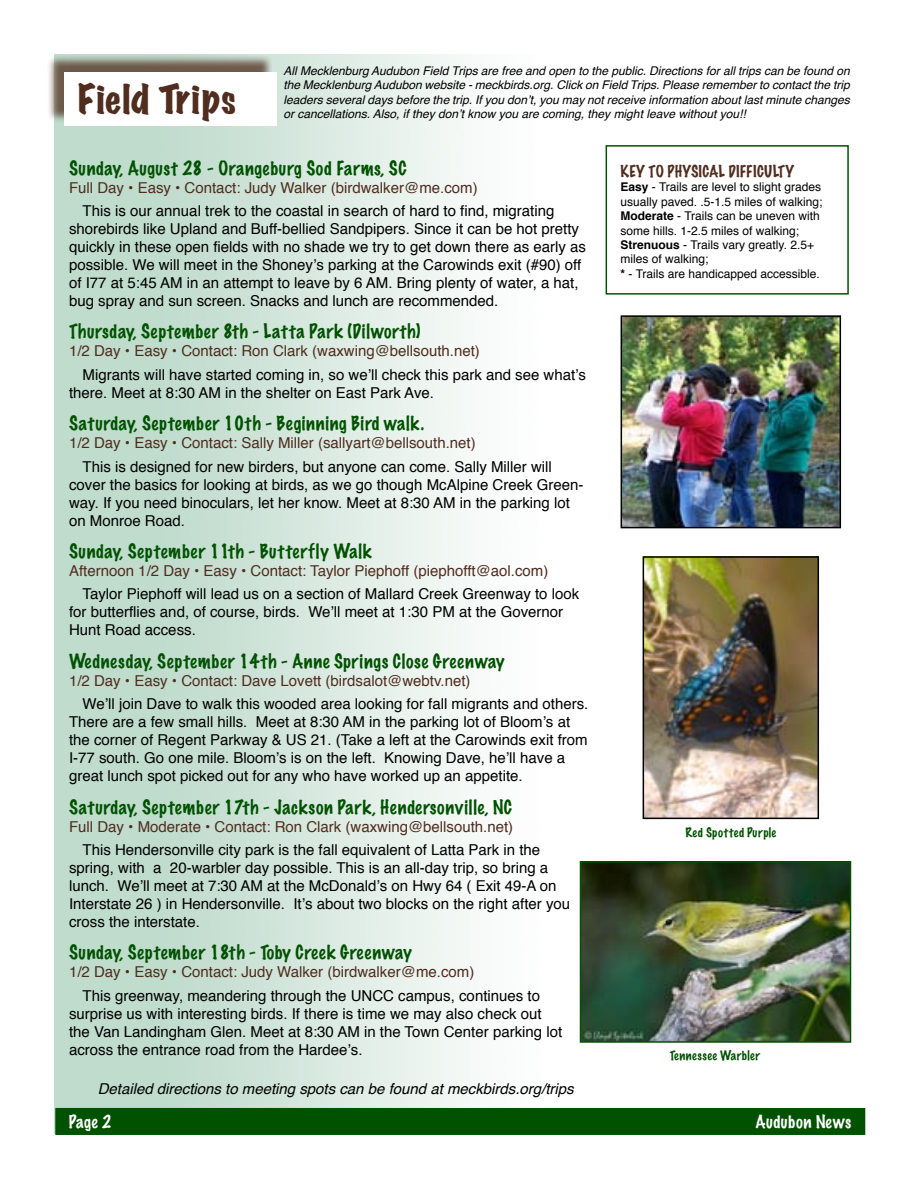
<style>
.page{position:relative;width:918px;height:1188px;background:#fff}
.page>*{position:absolute;margin:0;border:0;box-sizing:border-box;transform-origin:0 0}
.t1{font:expanded 36px "Marker Felt";letter-spacing:.025em;color:#502d1e}
.t2{font:100 18px "Marker Felt";letter-spacing:.04em;color:#005200}
.t3{font:100 16.5px "Marker Felt";letter-spacing:.03em;color:#fff}
.t4{font:15px/18px "Helvetica";color:#000}
.t5{font:15px "Helvetica";color:#502d1e}
.t6{font:italic 15px "Helvetica";color:#000}
.t7{font:100 15px "Marker Felt";color:#502d1e}
.t8{font:italic 12px/14.4px "Helvetica";color:#000;text-align:justify}
.t9{font:12px/14.4px "Helvetica";color:#000}
.t10{font:100 12px "Marker Felt";letter-spacing:.04em;color:#005200}
.s1{font-weight:700}
</style>
<div class="page">
<div style="left:55px;top:1108px;width:810px;height:27px;background:#005200"></div>
<div style="left:47px;top:55px;width:225px;height:67px;background:#502d1e;opacity:.75"></div>
<div style="left:64px;top:72px;width:213px;height:54px;background:#fff"></div>
<div style="left:606px;top:145px;width:243px;height:150px;border:2px solid #005200"></div>
<img style="left:624px;top:318px;width:214px;height:207px">
<div style="left:621px;top:315px;width:220px;height:213px;border:2px solid #000"></div>
<img style="left:646px;top:559px;width:170px;height:257px">
<div style="left:643px;top:556px;width:176px;height:263px;border:2px solid #000"></div>
<img style="left:583px;top:864px;width:265px;height:176px">
<div style="left:580px;top:861px;width:271px;height:182px;border:2px solid #005200"></div>
<h1 class="t1" style="left:78px;top:73px;width:159px">Field Trips</h1>
<p class="t8" style="left:284px;top:64px;width:568px">All Mecklenburg Audubon Field Trips are free and open to the public. Directions for all trips can be found on the Mecklenburg Audubon website - meckbirds.org. Click on Field Trips. Please remember to contact the trip leaders several days before the trip. If you don’t, you may not receive information about last minute changes or cancellations. Also, if they don’t know you are coming, they might leave without you!!</p>
<p class="t2" style="left:69px;top:155px;width:339px">Sunday, August 28 - Orangeburg Sod Farms, SC</p>
<p class="t5" style="left:69px;top:176px;width:410px">Full Day • Easy • Contact: Judy Walker (birdwalker@me.com)</p>
<p class="t4" style="left:69px;top:202px;width:518px;text-indent:14px">This is our annual trek to the coastal in search of hard to find, migrating shorebirds like Upland and Buff-bellied Sandpipers. Since it can be hot pretty quickly in these open fields with no shade we try to get down there as early as possible. We will meet in the Shoney’s parking at the Carowinds exit (#90) off of I77 at 5:45 AM in an attempt to leave by 6 AM. Bring plenty of water, a hat, bug spray and sun screen. Snacks and lunch are recommended.</p>
<p class="t2" style="left:69px;top:319px;width:353px">Thursday, September 8th - Latta Park (Dilworth)</p>
<p class="t5" style="left:69px;top:339px;width:412px">1/2 Day • Easy • Contact: Ron Clark (waxwing@bellsouth.net)</p>
<p class="t4" style="left:69px;top:366px;width:519px;text-indent:14px">Migrants will have started coming in, so we’ll check this park and see what’s there. Meet at 8:30 AM in the shelter on East Park Ave.</p>
<p class="t2" style="left:69px;top:411px;width:357px">Saturday, September 10th - Beginning Bird walk.</p>
<p class="t5" style="left:69px;top:431px;width:408px">1/2 Day • Easy • Contact: Sally Miller (sallyart@bellsouth.net)</p>
<p class="t4" style="left:69px;top:458px;width:516px;text-indent:14px">This is designed for new birders, but anyone can come. Sally Miller will cover the basics for looking at birds, as we go though McAlpine Creek Green&shy;way. If you need binoculars, let her know. Meet at 8:30 AM in the parking lot on Monroe Road.</p>
<p class="t2" style="left:69px;top:539px;width:304px">Sunday, September 11th - Butterfly Walk</p>
<p class="t5" style="left:69px;top:559px;width:481px">Afternoon 1/2 Day • Easy • Contact: Taylor Piephoff (piephofft@aol.com)</p>
<p class="t4" style="left:69px;top:586px;width:512px;text-indent:14px">Taylor Piephoff will lead us on a section of Mallard Creek Greenway to look for butterflies and, of course, birds. We’ll meet at 1:30 PM at the Governor<br>Hunt Road access.</p>
<p class="t2" style="left:69px;top:649px;width:437px">Wednesday, September 14th - Anne Springs Close Greenway</p>
<p class="t5" style="left:69px;top:669px;width:403px">1/2 Day • Easy • Contact: Dave Lovett (birdsalot@webtv.net)</p>
<p class="t4" style="left:69px;top:695px;width:521px;text-indent:14px">We’ll join Dave to walk this wooded area looking for fall migrants and others.<br>There are a few small hills. Meet at 8:30 AM in the parking lot of Bloom’s at the corner of Regent Parkway &amp; US 21. (Take a left at the Carowinds exit from I-77 south. Go one mile. Bloom’s is on the left. Knowing Dave, he’ll have a great lunch spot picked out for any who have worked up an appetite.</p>
<p class="t2" style="left:69px;top:794px;width:444px">Saturday, September 17th - Jackson Park, Hendersonville, NC</p>
<p class="t5" style="left:69px;top:815px;width:446px">Full Day • Moderate • Contact: Ron Clark (waxwing@bellsouth.net)</p>
<p class="t4" style="left:69px;top:841px;width:503px;text-indent:14px">This Hendersonville city park is the fall equivalent of Latta Park in the spring, with a 20-warbler day possible. This is an all-day trip, so bring a lunch. We’ll meet at 7:30 AM at the McDonald’s on Hwy 64 ( Exit 49-A on Interstate 26 ) in Hendersonville. It’s about two blocks on the right after you cross the interstate.</p>
<p class="t2" style="left:69px;top:940px;width:344px">Sunday, September 18th - Toby Creek Greenway</p>
<p class="t5" style="left:69px;top:960px;width:407px">1/2 Day • Easy • Contact: Judy Walker (birdwalker@me.com)</p>
<p class="t4" style="left:69px;top:987px;width:495px;text-indent:14px">This greenway, meandering through the UNCC campus, continues to surprise us with interesting birds. If there is time we may also check out the Van Landingham Glen. Meet at 8:30 AM in the Town Center parking lot across the entrance road from the Hardee’s.</p>
<p class="t6" style="left:98px;top:1077px;width:478px">Detailed directions to meeting spots can be found at meckbirds.org/trips</p>
<p class="t7" style="left:621px;top:161px;width:175px">KEY TO PHYSICAL DIFFICULTY</p>
<p class="t9" style="left:621px;top:180px;width:204px"><span class="s1">Easy</span> - Trails are level to slight grades usually paved. .5-1.5 miles of walking; <span class="s1">Moderate</span> - Trails can be uneven with some hills. 1-2.5 miles of walking; <span class="s1">Strenuous</span> - Trails vary greatly. 2.5+ miles of walking;<br><span class="s1">*</span> - Trails are handicapped accessible.</p>
<p class="t10" style="left:685px;top:824px;width:92px">Red Spotted Purple</p>
<p class="t10" style="left:670px;top:1047px;width:92px">Tennessee Warbler</p>
<p class="t3" style="left:69px;top:1111px;width:44px">Page 2</p>
<p class="t3" style="left:755px;top:1111px;width:97px">Audubon News</p>
</div>
